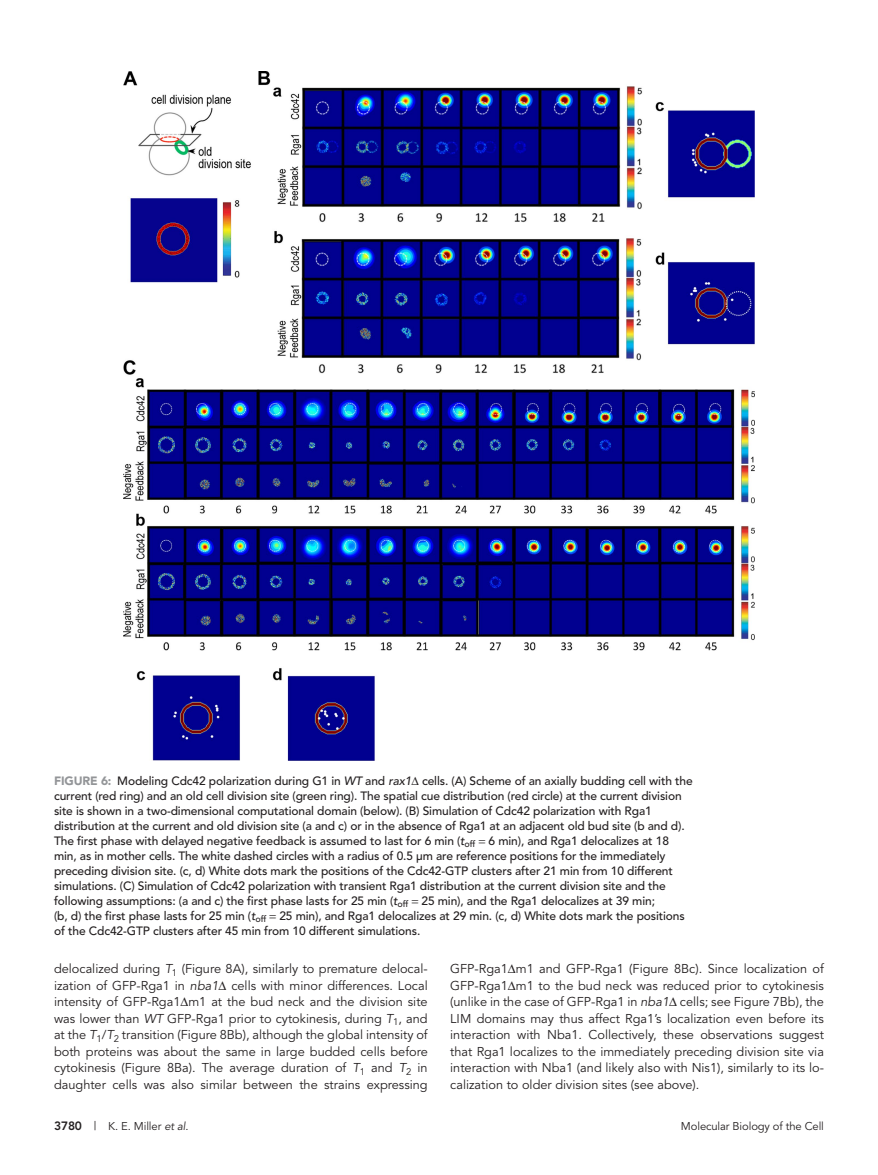
<style>
.page{position:relative;width:878px;height:1175px;background:#fff}
.page>*{position:absolute;margin:0;border:0;box-sizing:border-box;transform-origin:0 0}
.Para{font:12.75px/16.5px "Avenir";color:#231f20;text-align:justify}
.FigCaption_35_5p{font:500 12px/15px "Avenir";letter-spacing:-.01em;color:#231f20}
.t1{font:11.25px "Avenir";letter-spacing:-.01em;color:#231f20}
.s1{font-weight:900;color:#939598}
.s2{font-style:italic}
.s3{font-weight:800;font-size:12px}
.s4{font-size:12px}
</style>
<div class="page">
<img style="left:124px;top:71px;width:630px;height:689px">
<p class="FigCaption_35_5p" style="left:54px;top:773px;width:640px"><span class="s1">FIGURE 6:</span> Modeling Cdc42 polarization during G1 in <span class="s2">WT</span> and <span class="s2">rax1</span>∆ cells. (A) Scheme of an axially budding cell with the current (red ring) and an old cell division site (green ring). The spatial cue distribution (red circle) at the current division site is shown in a two-dimensional computational domain (below). (B) Simulation of Cdc42 polarization with Rga1 distribution at the current and old division site (a and c) or in the absence of Rga1 at an adjacent old bud site (b and d).<br>The first phase with delayed negative feedback is assumed to last for 6 min (<span class="s2">t</span><sub>off</sub> 6 min), and Rga1 delocalizes at 18 min, as in mother cells. The white dashed circles with a radius of 0.5 μm are reference positions for the immediately preceding division site. (c, d) White dots mark the positions of the Cdc42-GTP clusters after 21 min from 10 different simulations. (C) Simulation of Cdc42 polarization with transient Rga1 distribution at the current division site and the following assumptions: (a and c) the first phase lasts for 25 min (<span class="s2">t</span><sub>off</sub> 25 min), and the Rga1 delocalizes at 39 min;<br>(b, d) the first phase lasts for 25 min (<span class="s2">t</span><sub>off</sub> 25 min), and Rga1 delocalizes at 29 min. (c, d) White dots mark the positions of the Cdc42-GTP clusters after 45 min from 10 different simulations.</p>
<p class="Para" style="left:54px;top:960px;width:375px">delocalized during <span class="s2">T</span><sub>1</sub> (Figure 8A), similarly to premature delocal&shy;ization of GFP-Rga1 in <span class="s2">nba1</span> cells with minor differences. Local intensity of GFP-Rga1 m1 at the bud neck and the division site was lower than <span class="s2">WT</span> GFP-Rga1 prior to cytokinesis, during <span class="s2">T</span><sub>1</sub>, and at the <span class="s2">T</span><sub>1</sub>/<span class="s2">T</span><sub>2</sub> transition (Figure 8Bb), although the global intensity of both proteins was about the same in large budded cells before cytokinesis (Figure 8Ba). The average duration of <span class="s2">T</span><sub>1</sub> and <span class="s2">T</span><sub>2</sub> in daughter cells was also similar between the strains expressing</p>
<p class="Para" style="left:450px;top:960px;width:375px">GFP-Rga1 m1 and GFP-Rga1 (Figure 8Bc). Since localization of GFP-Rga1 m1 to the bud neck was reduced prior to cytokinesis (unlike in the case of GFP-Rga1 in <span class="s2">nba1</span> cells; see Figure 7Bb), the LIM domains may thus affect Rga1’s localization even before its interaction with Nba1. Collectively, these observations suggest that Rga1 localizes to the immediately preceding division site via interaction with Nba1 (and likely also with Nis1), similarly to its lo&shy;calization to older division sites (see above).</p>
<p class="t1" style="left:54px;top:1119px;width:136px"><span class="s3">3780</span> <span class="s4">|</span> K. E. Miller <span class="s2">et al</span>.</p>
<p class="t1" style="left:681px;top:1119px;width:144px">Molecular Biology of the Cell</p>
</div>
